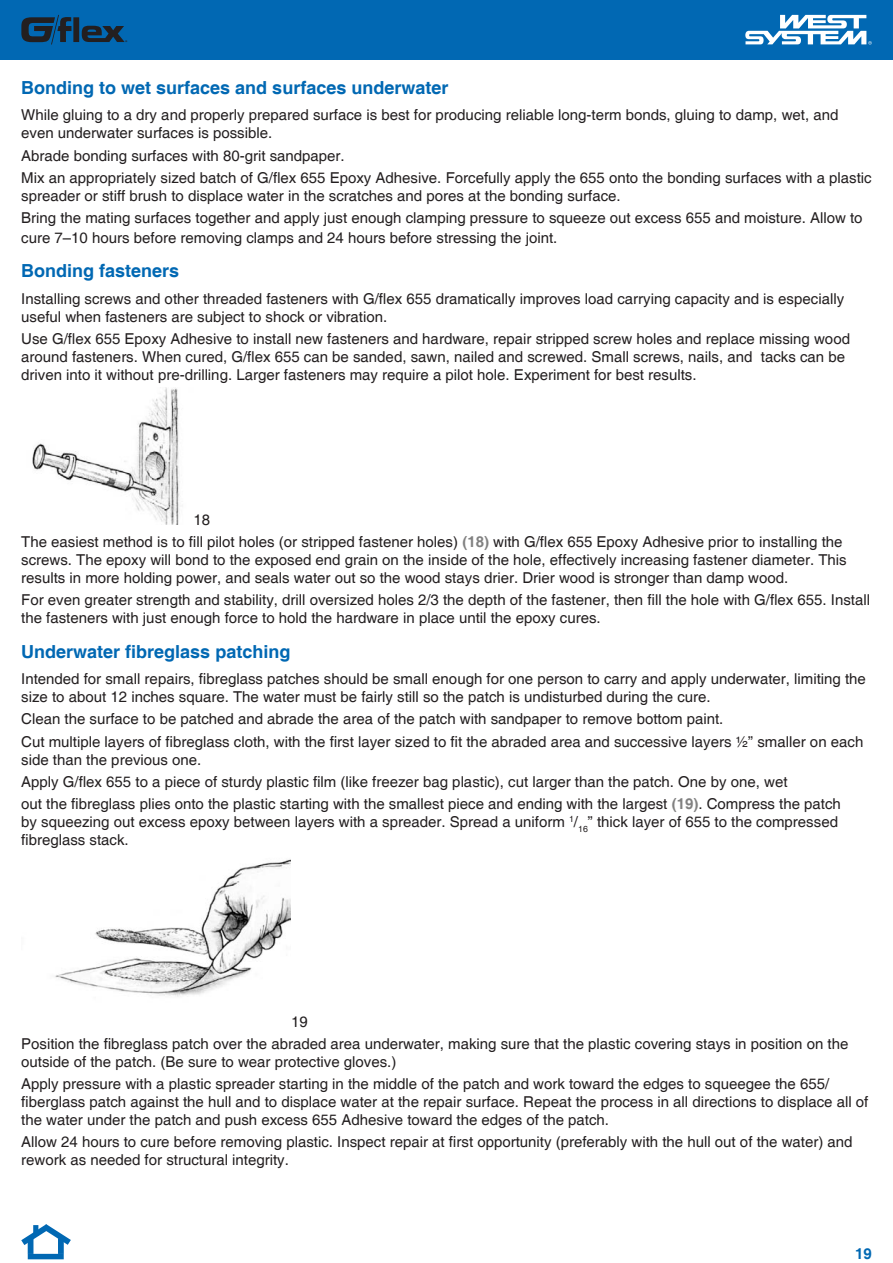
<style>
.page{position:relative;width:893px;height:1263px;background:#fff}
.page>*{position:absolute;margin:0;border:0;box-sizing:border-box;transform-origin:0 0}
.t1{font:700 18px "Helvetica";color:#0168b3}
.t2{font:15px/18px "Helvetica";color:#231f20}
.t3{font:700 15px "Helvetica";color:#0168b3}
.t4{font:600 5.4px "Myriad Pro";color:#231f20}
.s1{font-weight:700;color:#818181}
</style>
<div class="page">
<div style="left:0;top:0;width:893px;height:60px;background:#0168b3"></div>
<svg style="left:745px;top:15px;width:127px;height:30px"></svg>
<svg style="left:21px;top:15px;width:104px;height:29px"></svg>
<div style="left:28px;top:1238px;width:5px;height:16px;background:#0168b3"></div>
<svg style="left:21px;top:1224px;width:50px;height:26px"></svg>
<div style="left:28px;top:1254px;width:36px;height:5px;background:#0168b3"></div>
<div style="left:58px;top:1238px;width:6px;height:16px;background:#0168b3"></div>
<img style="left:32px;top:387px;width:148px;height:138px">
<img style="left:55px;top:859px;width:236px;height:138px">
<p class="t4" style="left:125px;top:38px;width:4px">®</p>
<p class="t1" style="left:21px;top:77px;width:429px">Bonding to wet surfaces and surfaces underwater</p>
<p class="t2" style="left:21px;top:107px;width:819px">While gluing to a dry and properly prepared surface is best for producing reliable long-term bonds, gluing to damp, wet, and even underwater surfaces is possible.</p>
<p class="t2" style="left:21px;top:145px;width:852px;line-height:22.2px">Abrade bonding surfaces with 80-grit sandpaper.<br>Mix an appropriately sized batch of G/flex 655 Epoxy Adhesive. Forcefully apply the 655 onto the bonding surfaces with a plastic</p>
<p class="t2" style="left:21px;top:185px;width:843px;line-height:22.2px">spreader or stiff brush to displace water in the scratches and pores at the bonding surface.<br>Bring the mating surfaces together and apply just enough clamping pressure to squeeze out excess 655 and moisture. Allow to</p>
<p class="t2" style="left:21px;top:229px;width:538px">cure 7–10 hours before removing clamps and 24 hours before stressing the joint.</p>
<p class="t1" style="left:21px;top:260px;width:160px">Bonding fasteners</p>
<p class="t2" style="left:21px;top:290px;width:824px">Installing screws and other threaded fasteners with G/flex 655 dramatically improves load carrying capacity and is especially useful when fasteners are subject to shock or vibration.</p>
<p class="t2" style="left:21px;top:330px;width:830px">Use G/flex 655 Epoxy Adhesive to install new fasteners and hardware, repair stripped screw holes and replace missing wood around fasteners. When cured, G/flex 655 can be sanded, sawn, nailed and screwed. Small screws, nails, and tacks can be driven into it without pre-drilling. Larger fasteners may require a pilot hole. Experiment for best results.</p>
<p class="t2" style="left:21px;top:509px;width:823px;line-height:22.2px;text-indent:172px">18<br>The easiest method is to fill pilot holes (or stripped fastener holes) <span class="s1">(18)</span> with G/flex 655 Epoxy Adhesive prior to installing the</p>
<p class="t2" style="left:21px;top:551px;width:827px">screws. The epoxy will bond to the exposed end grain on the inside of the hole, effectively increasing fastener diameter. This results in more holding power, and seals water out so the wood stays drier. Drier wood is stronger than damp wood.</p>
<p class="t2" style="left:21px;top:591px;width:850px">For even greater strength and stability, drill oversized holes 2/3 the depth of the fastener, then fill the hole with G/flex 655. Install the fasteners with just enough force to hold the hardware in place until the epoxy cures.</p>
<p class="t1" style="left:21px;top:640px;width:271px">Underwater fibreglass patching</p>
<p class="t2" style="left:21px;top:670px;width:846px">Intended for small repairs, fibreglass patches should be small enough for one person to carry and apply underwater, limiting the size to about 12 inches square. The water must be fairly still so the patch is undisturbed during the cure.</p>
<p class="t2" style="left:21px;top:709px;width:844px;line-height:22.2px">Clean the surface to be patched and abrade the area of the patch with sandpaper to remove bottom paint.<br>Cut multiple layers of fibreglass cloth, with the first layer sized to fit the abraded area and successive layers ½” smaller on each</p>
<p class="t2" style="left:21px;top:749px;width:821px;line-height:22.2px">side than the previous one.<br>Apply G/flex 655 to a piece of sturdy plastic film (like freezer bag plastic), cut larger than the patch. One by one, wet<br>out the fibreglass plies onto the plastic starting with the smallest piece and ending with the largest <span class="s1">(19)</span>. Compress the patch</p>
<p class="t2" style="left:21px;top:813px;width:818px">by squeezing out excess epoxy between layers with a spreader. Spread a uniform <sup>1</sup>/<sub>16</sub>” thick layer of 655 to the compressed fibreglass stack.</p>
<p class="t2" style="left:21px;top:1011px;width:829px;line-height:22.2px;text-indent:270px">19<br>Position the fibreglass patch over the abraded area underwater, making sure that the plastic covering stays in position on the</p>
<p class="t2" style="left:21px;top:1051px;width:809px;line-height:22.2px">outside of the patch. (Be sure to wear protective gloves.)<br>Apply pressure with a plastic spreader starting in the middle of the patch and work toward the edges to squeegee the 655/</p>
<p class="t2" style="left:21px;top:1093px;width:849px">fiberglass patch against the hull and to displace water at the repair surface. Repeat the process in all directions to displace all of the water under the patch and push excess 655 Adhesive toward the edges of the patch.</p>
<p class="t2" style="left:21px;top:1133px;width:833px">Allow 24 hours to cure before removing plastic. Inspect repair at first opportunity (preferably with the hull out of the water) and rework as needed for structural integrity.</p>
<p class="t3" style="left:855px;top:1244px;width:18px">19</p>
</div>
